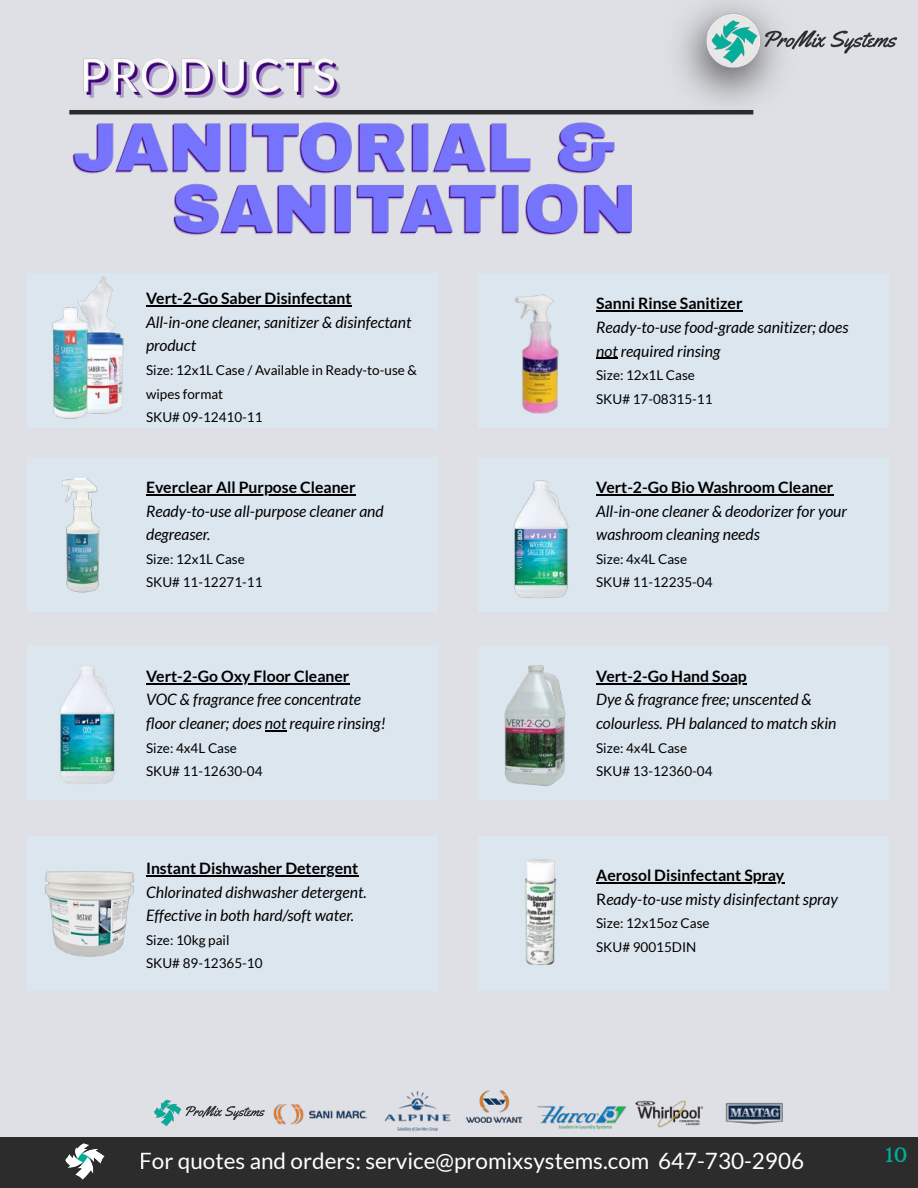
<style>
.page{position:relative;width:918px;height:1188px;background:#dfe0e5}
.page>*{position:absolute;margin:0;border:0;box-sizing:border-box;transform-origin:0 0}
.t1{font:27px "Lato";color:#fff}
.t2{font:20.25px "Arbutus Slab";color:#00ad99}
.t3{font:italic 15.75px/23.7px "Lato";color:#000}
.t4{font:700 15.75px "Lato";color:#000}
.t5{font:13.5px/23.7px "Lato";color:#000}
.s1{font-weight:700;font-style:normal}
.s2{font-style:normal}
.s3{font-size:22.5px}
</style>
<div class="page">
<div style="left:478px;top:836px;width:411px;height:154px;background:#dce6ef"></div>
<div style="left:27px;top:836px;width:411px;height:154px;background:#dce6ef"></div>
<div style="left:478px;top:646px;width:411px;height:154px;background:#dce6ef"></div>
<div style="left:27px;top:646px;width:411px;height:154px;background:#dce6ef"></div>
<div style="left:478px;top:457px;width:411px;height:154px;background:#dce6ef"></div>
<div style="left:27px;top:457px;width:411px;height:154px;background:#dce6ef"></div>
<div style="left:478px;top:273px;width:411px;height:154px;background:#dce6ef"></div>
<div style="left:27px;top:273px;width:411px;height:154px;background:#dce6ef"></div>
<img style="left:83px;top:58px;width:257px;height:41px">
<hr style="left:72px;top:110px;width:679px;height:4px;background:#2b2b2b">
<img style="left:645px;top:2px;width:127px;height:113px">
<img style="left:699px;top:3px;width:199px;height:78px">
<img style="left:71px;top:111px;width:565px;height:124px">
<div style="left:0;top:1137px;width:918px;height:51px;background:#2c2c2c"></div>
<img style="left:65px;top:1143px;width:40px;height:37px">
<img style="left:537px;top:1100px;width:167px;height:30px">
<img style="left:726px;top:1102px;width:56px;height:23px">
<img style="left:466px;top:1090px;width:57px;height:33px">
<img style="left:273px;top:1104px;width:94px;height:21px">
<img style="left:384px;top:1091px;width:67px;height:41px">
<img style="left:154px;top:1099px;width:111px;height:27px">
<hr style="left:146px;top:305px;width:206px;height:1px;background:#000">
<img style="left:86px;top:276px;width:67px;height:137px">
<img style="left:52px;top:298px;width:62px;height:121px">
<hr style="left:596px;top:310px;width:146px;height:2px;background:#000">
<svg style="left:596px;top:358px;width:22px;height:1px"></svg>
<img style="left:515px;top:294px;width:44px;height:120px">
<hr style="left:146px;top:494px;width:210px;height:1px;background:#000">
<img style="left:62px;top:479px;width:38px;height:114px">
<hr style="left:596px;top:494px;width:237px;height:1px;background:#000">
<img style="left:514px;top:480px;width:55px;height:118px">
<hr style="left:146px;top:683px;width:203px;height:1px;background:#000">
<svg style="left:265px;top:730px;width:22px;height:1px"></svg>
<img style="left:60px;top:665px;width:55px;height:119px">
<hr style="left:596px;top:683px;width:151px;height:1px;background:#000">
<img style="left:504px;top:665px;width:62px;height:121px">
<hr style="left:146px;top:875px;width:212px;height:1px;background:#000">
<img style="left:44px;top:871px;width:90px;height:86px">
<hr style="left:596px;top:882px;width:188px;height:1px;background:#000">
<img style="left:525px;top:859px;width:32px;height:106px">
<p class="t4" style="left:146px;top:289px;width:207px">Vert-2-Go Saber Disinfectant</p>
<p class="t3" style="left:146px;top:310px;width:267px">All-in-one cleaner, sanitizer &amp; disinfectant product</p>
<p class="t5" style="left:146px;top:358px;width:272px">Size: 12x1L Case / Available in Ready-to-use &amp; wipes format<br>SKU# 09-12410-11</p>
<p class="t4" style="left:146px;top:477px;width:211px">Everclear All Purpose Cleaner</p>
<p class="t3" style="left:146px;top:499px;width:239px">Ready-to-use all-purpose cleaner and degreaser.</p>
<p class="t5" style="left:146px;top:547px;width:118px">Size: 12x1L Case<br>SKU# 11-12271-11</p>
<p class="t4" style="left:146px;top:666px;width:205px">Vert-2-Go Oxy Floor Cleaner</p>
<p class="t3" style="left:155px;top:688px;width:233px;text-indent:-9px">VOC &amp; fragrance free concentrate oor cleaner; does not require rinsing!</p>
<p class="t5" style="left:146px;top:736px;width:118px">Size: 4x4L Case<br>SKU# 11-12630-04</p>
<p class="t4" style="left:146px;top:858px;width:214px">Instant Dishwasher Detergent</p>
<p class="t3" style="left:146px;top:880px;width:222px">Chlorinated dishwasher detergent.<br>Effective in both hard/soft water.</p>
<p class="t5" style="left:146px;top:928px;width:118px">Size: 10kg pail<br>SKU# 89-12365-10</p>
<p class="t4" style="left:596px;top:294px;width:148px">Sanni Rinse Sanitizer</p>
<p class="t3" style="left:596px;top:315px;width:254px">Ready-to-use food-grade sanitizer; does not required rinsing</p>
<p class="t5" style="left:596px;top:363px;width:118px">Size: 12x1L Case<br>SKU# 17-08315-11</p>
<p class="t4" style="left:596px;top:477px;width:239px">Vert-2-Go Bio Washroom Cleaner</p>
<p class="t3" style="left:596px;top:499px;width:252px">All-in-one cleaner &amp; deodorizer for your washroom cleaning needs</p>
<p class="t5" style="left:596px;top:547px;width:118px">Size: 4x4L Case<br>SKU# 11-12235-04</p>
<p class="t4" style="left:596px;top:666px;width:152px">Vert-2-Go Hand Soap</p>
<p class="t3" style="left:596px;top:688px;width:242px">Dye &amp; fragrance free; unscented &amp; colourless. PH balanced to match skin</p>
<p class="t5" style="left:596px;top:736px;width:118px">Size: 4x4L Case<br>SKU# 13-12360-04</p>
<p class="t3" style="left:596px;top:863px;width:243px"><span class="s1">Aerosol Disinfectant Spray<br></span><span class="s2">R</span>eady-to-use misty disinfectant spray</p>
<p class="t5" style="left:596px;top:911px;width:115px">Size: 12x15oz Case<br>SKU# 90015DIN</p>
<p class="t2" style="left:885px;top:1142px;width:24px">10</p>
<h1 class="t1" style="left:86px;top:1144px;width:799px">F o r q<span class="s3">F</span>u<span class="s3">o</span>o<span class="s3">r</span> t<span class="s3">q</span>e<span class="s3">u</span>s<span class="s3">o t</span>a<span class="s3">e</span>n<span class="s3">s</span> d<span class="s3">a n</span>o<span class="s3">d</span>r<span class="s3">o</span>d<span class="s3">r</span>e<span class="s3">d</span>r<span class="s3">e</span>s<span class="s3">r</span> :<span class="s3">s :</span>s<span class="s3">s</span>e<span class="s3">e</span>r<span class="s3">r</span>v<span class="s3">v</span> i<span class="s3">i c</span>c<span class="s3">e</span>e<span class="s3">@</span>@<span class="s3">p</span>p<span class="s3">r o</span>r <span class="s3">m</span>o m<span class="s3">i x s</span>i x<span class="s3">y s</span>s<span class="s3">t</span>y<span class="s3">e</span>s<span class="s3">m</span>t <span class="s3">s</span>e<span class="s3">.</span> m<span class="s3">c o</span> s<span class="s3">m</span>. c<span class="s3">6</span>o<span class="s3">4</span>m<span class="s3">7 - 7</span>6<span class="s3">3</span>4<span class="s3">0</span>7<span class="s3">- 2</span>- 7<span class="s3">9 0</span>3<span class="s3">6</span>0 - 2 9 0 6</h1>
</div>
